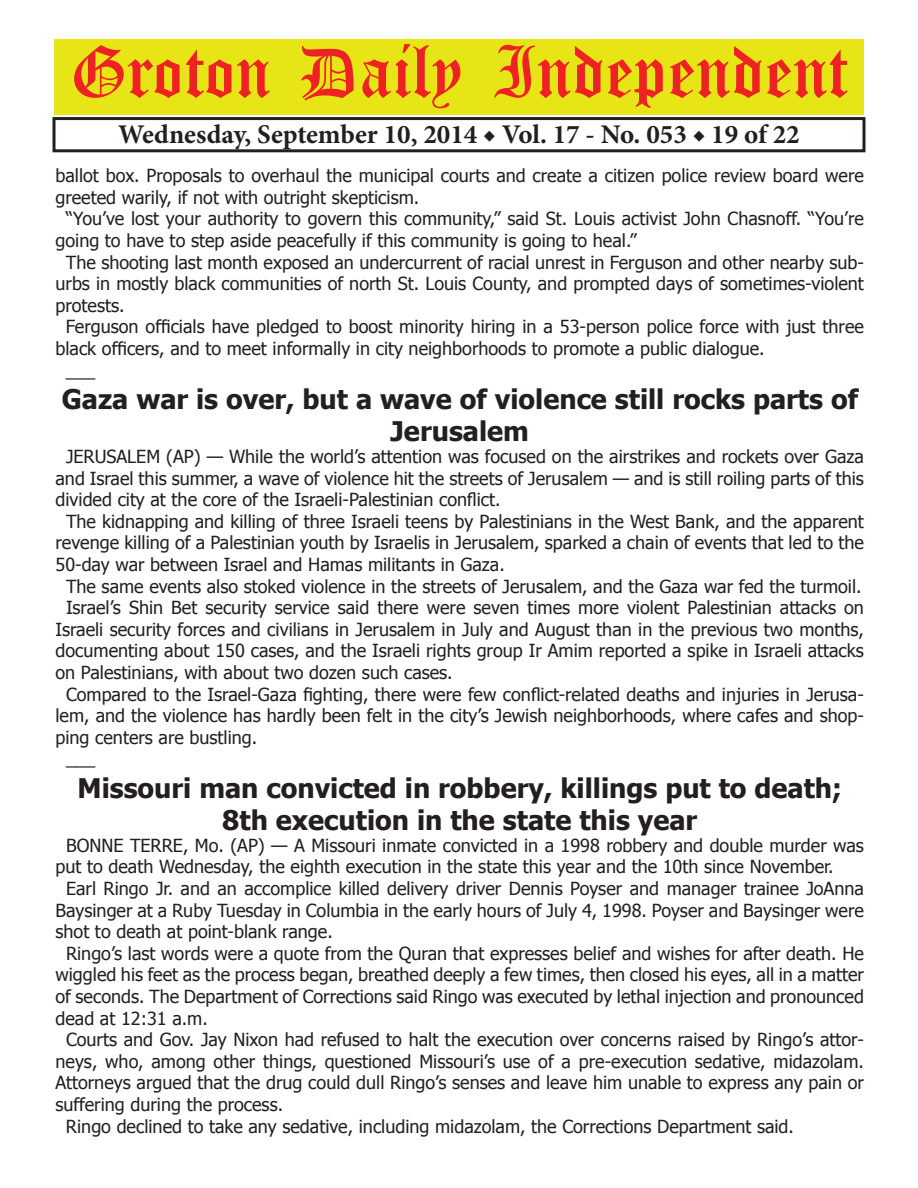
<style>
.page{position:relative;width:918px;height:1188px;background:#fff}
.page>*{position:absolute;margin:0;border:0;box-sizing:border-box;transform-origin:0 0}
.t1{font:54px "Old English Five";color:#ee2123}
.t2{font:700 27px/32.4px "Tahoma";color:#231f20;text-align:center}
.t3{font:700 27px "Minion Pro";color:#231f20}
.t4{font:18px "Tahoma";color:#231f20}
</style>
<div class="page">
<div style="left:52px;top:117px;width:814px;height:35px;border:3px solid #231f20"></div>
<div style="left:54px;top:40px;width:810px;height:75px;background:#e7e515"></div>
<h1 class="t1" style="left:70px;top:47px;width:779px">Groton Daily Independent</h1>
<h2 class="t3" style="left:118px;top:116px;width:683px">Wednesday, September 10, 2014 ◆ Vol. 17 - No. 053 ◆ 19 of 22</h2>
<p class="t4" style="left:56px;top:164px;width:810px">ballot box. Proposals to overhaul the municipal courts and create a citizen police review board were</p>
<p class="t4" style="left:56px;top:185px;width:365px">greeted warily, if not with outright skepticism.</p>
<p class="t4" style="left:66px;top:207px;width:799px">“You’ve lost your authority to govern this community,” said St. Louis activist John Chasnoff. “You’re</p>
<p class="t4" style="left:56px;top:228px;width:583px">going to have to step aside peacefully if this community is going to heal.”</p>
<p class="t4" style="left:66px;top:250px;width:799px">The shooting last month exposed an undercurrent of racial unrest in Ferguson and other nearby sub-</p>
<p class="t4" style="left:56px;top:272px;width:810px">urbs in mostly black communities of north St. Louis County, and prompted days of sometimes-violent</p>
<p class="t4" style="left:56px;top:293px;width:71px">protests.</p>
<p class="t4" style="left:66px;top:315px;width:799px">Ferguson officials have pledged to boost minority hiring in a 53-person police force with just three</p>
<p class="t4" style="left:56px;top:336px;width:711px">black officers, and to meet informally in city neighborhoods to promote a public dialogue.</p>
<p class="t4" style="left:66px;top:358px;width:31px">___</p>
<h2 class="t2" style="left:62px;top:381px;width:798px">Gaza war is over, but a wave of violence still rocks parts of<br>Jerusalem</h2>
<p class="t4" style="left:66px;top:444px;width:799px">JERUSALEM (AP) — While the world’s attention was focused on the airstrikes and rockets over Gaza</p>
<p class="t4" style="left:56px;top:466px;width:810px">and Israel this summer, a wave of violence hit the streets of Jerusalem — and is still roiling parts of this</p>
<p class="t4" style="left:56px;top:488px;width:447px">divided city at the core of the Israeli-Palestinian conflict.</p>
<p class="t4" style="left:66px;top:509px;width:799px">The kidnapping and killing of three Israeli teens by Palestinians in the West Bank, and the apparent</p>
<p class="t4" style="left:56px;top:531px;width:810px">revenge killing of a Palestinian youth by Israelis in Jerusalem, sparked a chain of events that led to the</p>
<p class="t4" style="left:56px;top:552px;width:451px">50-day war between Israel and Hamas militants in Gaza.</p>
<p class="t4" style="left:66px;top:574px;width:797px">The same events also stoked violence in the streets of Jerusalem, and the Gaza war fed the turmoil.</p>
<p class="t4" style="left:66px;top:596px;width:799px">Israel’s Shin Bet security service said there were seven times more violent Palestinian attacks on</p>
<p class="t4" style="left:56px;top:617px;width:810px">Israeli security forces and civilians in Jerusalem in July and August than in the previous two months,</p>
<p class="t4" style="left:56px;top:639px;width:810px">documenting about 150 cases, and the Israeli rights group Ir Amim reported a spike in Israeli attacks</p>
<p class="t4" style="left:56px;top:660px;width:399px">on Palestinians, with about two dozen such cases.</p>
<p class="t4" style="left:66px;top:682px;width:799px">Compared to the Israel-Gaza fighting, there were few conflict-related deaths and injuries in Jerusa-</p>
<p class="t4" style="left:56px;top:704px;width:810px">lem, and the violence has hardly been felt in the city’s Jewish neighborhoods, where cafes and shop-</p>
<p class="t4" style="left:56px;top:725px;width:203px">ping centers are bustling.</p>
<p class="t4" style="left:66px;top:747px;width:31px">___</p>
<h2 class="t2" style="left:78px;top:770px;width:766px">Missouri man convicted in robbery, killings put to death;<br>8th execution in the state this year</h2>
<p class="t4" style="left:66px;top:833px;width:799px">BONNE TERRE, Mo. (AP) — A Missouri inmate convicted in a 1998 robbery and double murder was</p>
<p class="t4" style="left:56px;top:855px;width:780px">put to death Wednesday, the eighth execution in the state this year and the 10th since November.</p>
<p class="t4" style="left:66px;top:876px;width:799px">Earl Ringo Jr. and an accomplice killed delivery driver Dennis Poyser and manager trainee JoAnna</p>
<p class="t4" style="left:56px;top:898px;width:810px">Baysinger at a Ruby Tuesday in Columbia in the early hours of July 4, 1998. Poyser and Baysinger were</p>
<p class="t4" style="left:56px;top:920px;width:279px">shot to death at point-blank range.</p>
<p class="t4" style="left:66px;top:941px;width:799px">Ringo’s last words were a quote from the Quran that expresses belief and wishes for after death. He</p>
<p class="t4" style="left:56px;top:963px;width:810px">wiggled his feet as the process began, breathed deeply a few times, then closed his eyes, all in a matter</p>
<p class="t4" style="left:56px;top:984px;width:810px">of seconds. The Department of Corrections said Ringo was executed by lethal injection and pronounced</p>
<p class="t4" style="left:56px;top:1006px;width:154px">dead at 12:31 a.m.</p>
<p class="t4" style="left:66px;top:1028px;width:799px">Courts and Gov. Jay Nixon had refused to halt the execution over concerns raised by Ringo’s attor-</p>
<p class="t4" style="left:56px;top:1049px;width:810px">neys, who, among other things, questioned Missouri’s use of a pre-execution sedative, midazolam.</p>
<p class="t4" style="left:56px;top:1071px;width:810px">Attorneys argued that the drug could dull Ringo’s senses and leave him unable to express any pain or</p>
<p class="t4" style="left:56px;top:1092px;width:229px">suffering during the process.</p>
<p class="t4" style="left:66px;top:1114px;width:730px">Ringo declined to take any sedative, including midazolam, the Corrections Department said.</p>
</div>
